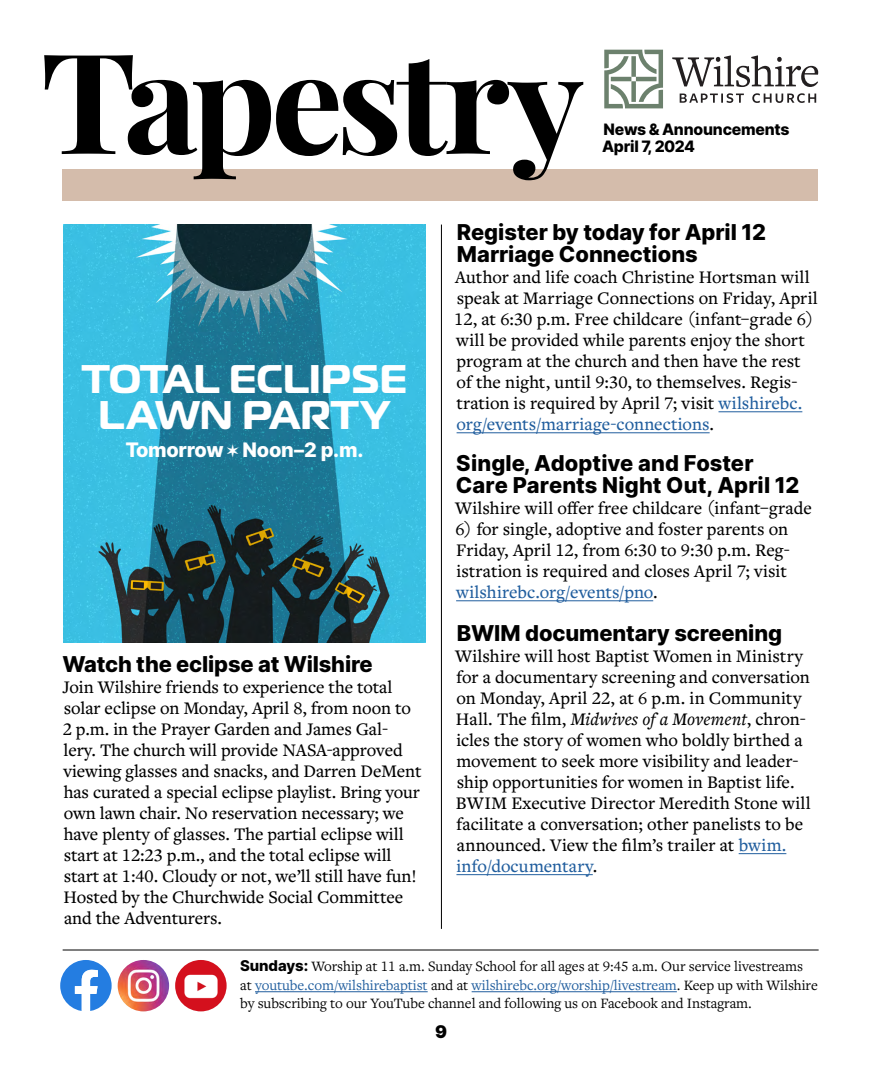
<style>
.page{position:relative;width:882px;height:1071px;background:#fff}
.page>*{position:absolute;margin:0;border:0;box-sizing:border-box;transform-origin:0 0}
.t1{font:700 39.9px/35.9px "Magistral";letter-spacing:.005em;color:#fff;text-align:center}
.t2{font:800 21.88px/21.9px "Inter";letter-spacing:-.005em;color:#000}
.t3{font:800 19.95px "Inter";letter-spacing:-.01em;color:#fff}
.t4{font:500 18.38px/21px "Freight Text Pro";letter-spacing:-.005em;color:#000}
.t5{font:900 17.5px "Inter";color:#000}
.t6{font:800 15.75px/17px "Inter";letter-spacing:-.015em;color:#000}
.t7{font:14.88px/18.4px "Freight Text Pro";letter-spacing:-.005em;color:#000}
.s1{color:#215e9e}
.s2{font-style:italic}
.s3{font-family:"Inter";font-weight:800}
</style>
<div class="page">
<div style="left:62px;top:169px;width:756px;height:32px;background:#d4bcab"></div>
<svg style="left:44px;top:55px;width:539px;height:125px"></svg>
<hr style="left:255px;top:991px;width:173px;height:1px;background:#215e9e">
<hr style="left:472px;top:991px;width:205px;height:1px;background:#215e9e">
<hr style="left:63px;top:950px;width:756px;height:1px;background:#000">
<svg style="left:60px;top:960px;width:52px;height:51px"></svg>
<img style="left:118px;top:960px;width:51px;height:51px;border-radius:26px">
<img style="left:175px;top:960px;width:52px;height:51px;border-radius:26px">
<svg style="left:604px;top:50px;width:59px;height:58px"></svg>
<svg style="left:680px;top:93px;width:136px;height:10px"></svg>
<svg style="left:672px;top:55px;width:146px;height:32px"></svg>
<img style="left:63px;top:225px;width:362px;height:417px">
<hr style="left:441px;top:225px;width:1px;height:704px;background:#000">
<hr style="left:719px;top:411px;width:83px;height:1px;background:#215e9e">
<hr style="left:457px;top:432px;width:253px;height:1px;background:#215e9e">
<hr style="left:456px;top:600px;width:197px;height:1px;background:#215e9e">
<hr style="left:739px;top:853px;width:47px;height:1px;background:#215e9e">
<hr style="left:456px;top:874px;width:137px;height:1px;background:#215e9e">
<h1 class="t1" style="left:82px;top:361px;width:327px">TOTAL ECLIPSE<br>LAWN PARTY</h1>
<p class="t3" style="left:126px;top:435px;width:240px">Tomorrow ✶ Noon–2 p.m.</p>
<p class="t2" style="left:62px;top:652px;width:312px">Watch the eclipse at Wilshire</p>
<p class="t4" style="left:62px;top:676px;width:361px">Join Wilshire friends to experience the total solar eclipse on Monday, April 8, from noon to 2 p.m. in the Prayer Garden and James Gal&shy;lery. The church will provide NASA-approved viewing glasses and snacks, and Darren DeMent has curated a special eclipse playlist. Bring your own lawn chair. No reservation necessary; we have plenty of glasses. The partial eclipse will start at 12:23 p.m., and the total eclipse will start at 1:40. Cloudy or not, we’ll still have fun!<br>Hosted by the Churchwide Social Committee and the Adventurers.</p>
<p class="t6" style="left:602px;top:120px;width:189px">News &amp; Announcements<br>April 7, 2024</p>
<p class="t2" style="left:457px;top:221px;width:311px">Register by today for April 12<br>Marriage Connections</p>
<p class="t4" style="left:454px;top:266px;width:365px">Author and life coach Christine Hortsman will speak at Marriage Connections on Friday, April 12, at 6:30 p.m. Free childcare (infant–grade 6) will be provided while parents enjoy the short program at the church and then have the rest of the night, until 9:30, to themselves. Regis&shy;tration is required by April 7; visit <span class="s1">wilshirebc. org/events/marriage-connections</span>.</p>
<p class="t2" style="left:456px;top:452px;width:345px">Single, Adoptive and Foster<br>Care Parents Night Out, April 12</p>
<p class="t4" style="left:455px;top:497px;width:358px">Wilshire will offer free childcare (infant–grade</p>
<p class="t4" style="left:455px;top:518px;width:336px">6) for single, adoptive and foster parents on Friday, April 12, from 6:30 to 9:30 p.m. Reg&shy;istration is required and closes April 7; visit <span class="s1">wilshirebc.org/events/pno</span>.</p>
<p class="t2" style="left:457px;top:622px;width:327px">BWIM documentary screening</p>
<p class="t4" style="left:455px;top:645px;width:357px">Wilshire will host Baptist Women in Ministry for a documentary screening and conversation on Monday, April 22, at 6 p.m. in Community Hall. The film, <span class="s2">Midwives of a Movement</span>, chron&shy;icles the story of women who boldly birthed a movement to seek more visibility and leader&shy;ship opportunities for women in Baptist life.<br>BWIM Executive Director Meredith Stone will facilitate a conversation; other panelists to be announced. View the film’s trailer at <span class="s1">bwim. info/documentary</span>.</p>
<p class="t7" style="left:240px;top:957px;width:579px"><span class="s3">Sundays:</span> Worship at 11 a.m. Sunday School for all ages at 9:45 a.m. Our service livestreams at <span class="s1">youtube.com/wilshirebaptist</span> and at <span class="s1">wilshirebc.org/worship/livestream</span>. Keep up with Wilshire by subscribing to our YouTube channel and following us on Facebook and Instagram.</p>
<p class="t5" style="left:435px;top:1018px;width:13px">9</p>
</div>
